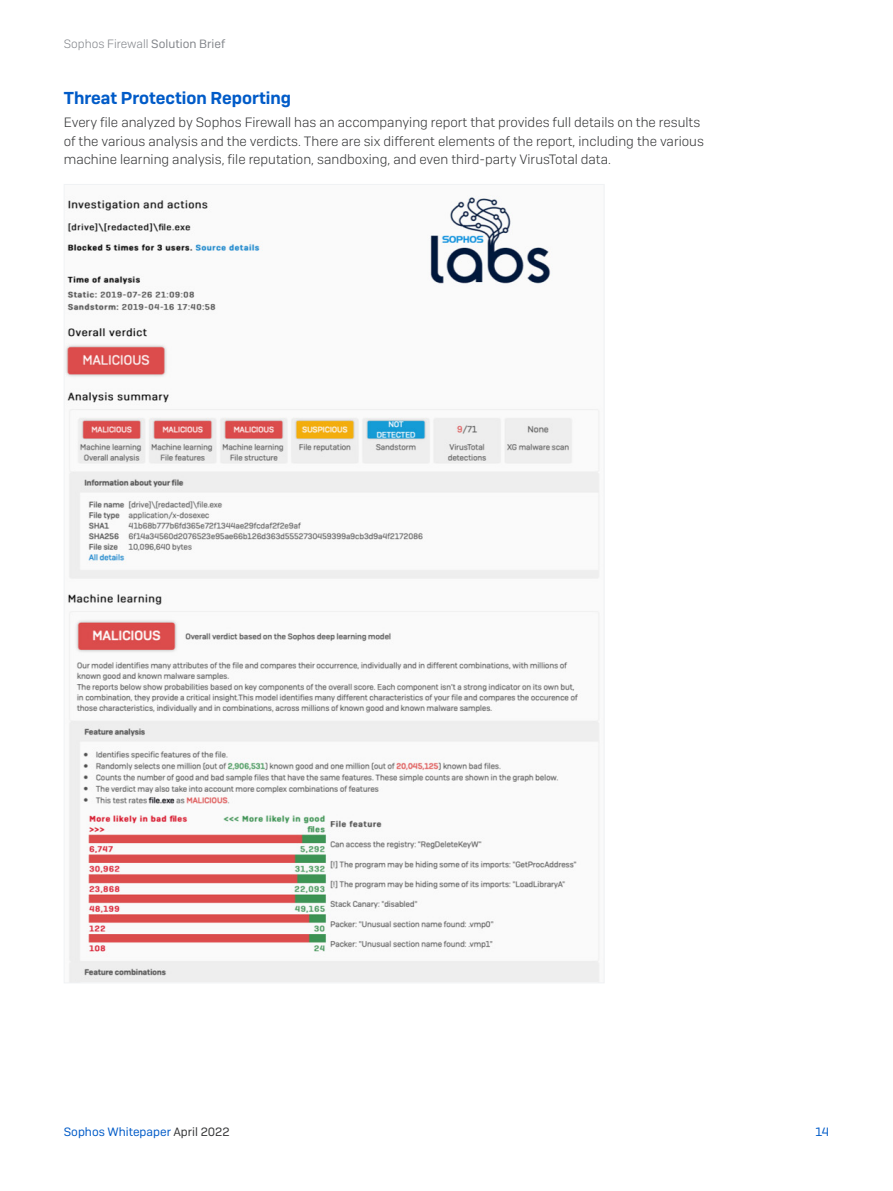
<style>
.page{position:relative;width:893px;height:1191px;background:#fff}
.page>*{position:absolute;margin:0;border:0;box-sizing:border-box;transform-origin:0 0}
.Subheading_2{font:600 17.25px "Sophos Sans";color:#005bc8}
.Body_Copy{font:300 13.5px/18.8px "Sophos Sans";color:#363738}
.t1{font:300 12px "Sophos Sans";color:#83868b}
.t2{font:12px "Sophos Sans";color:#005bc8}
.s1{font-weight:400}
.s2{color:#363738}
</style>
<div class="page">
<img style="left:66px;top:195px;width:534px;height:786px">
<p class="t1" style="left:64px;top:36px;width:163px">Sophos Firewall <span class="s1">Solution Brief</span></p>
<p class="Subheading_2" style="left:64px;top:87px;width:229px">Threat Protection Reporting</p>
<p class="Body_Copy" style="left:64px;top:112px;width:642px">Every file analyzed by Sophos Firewall has an accompanying report that provides full details on the results of the various analysis and the verdicts. There are six different elements of the report, including the various machine learning analysis, file reputation, sandboxing, and even third-party VirusTotal data.</p>
<p class="t2" style="left:64px;top:1124px;width:167px">Sophos Whitepaper <span class="s2">April 2022</span></p>
<p class="t2" style="left:816px;top:1124px;width:15px">14</p>
</div>
